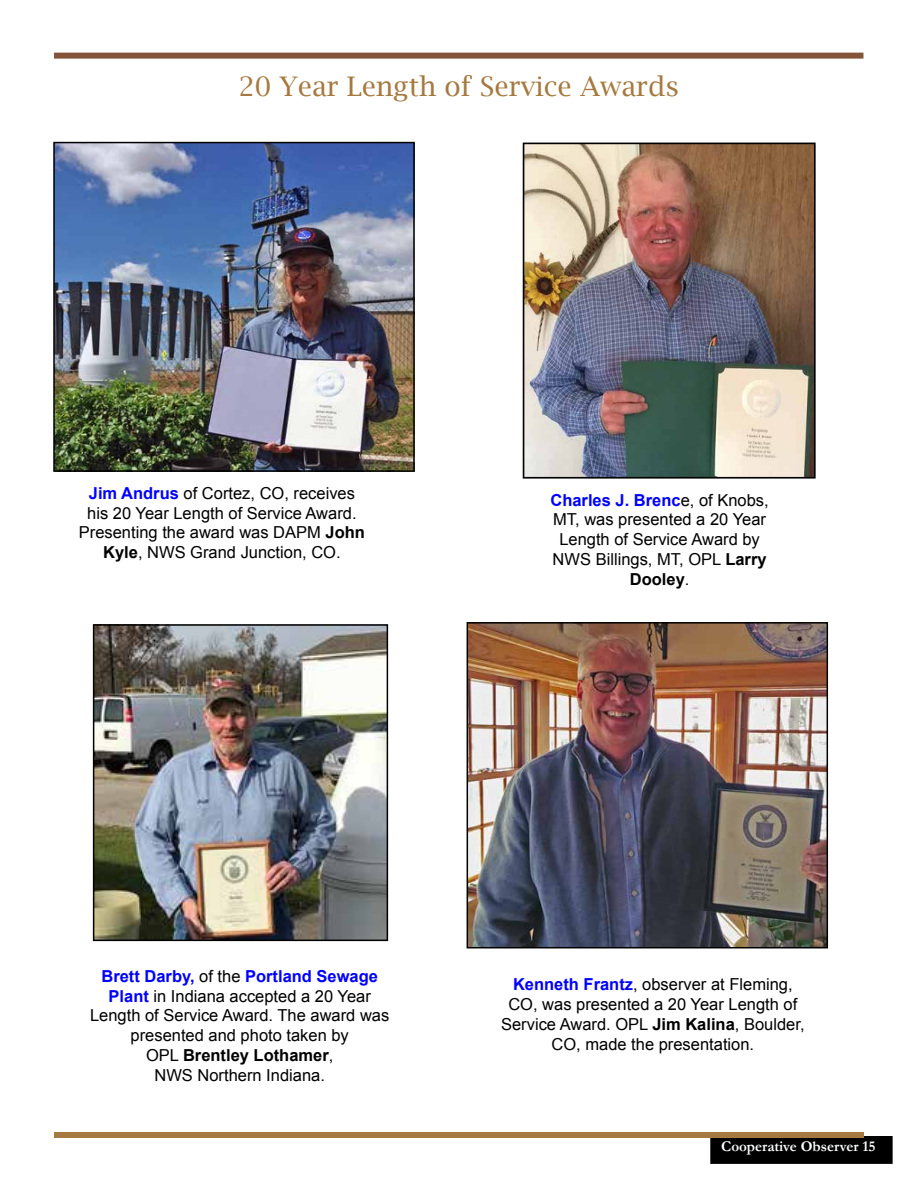
<style>
.page{position:relative;width:918px;height:1188px;background:#fff}
.page>*{position:absolute;margin:0;border:0;box-sizing:border-box;transform-origin:0 0}
.t1{font:27px "Lucida Bright";color:#a5793f}
.t2{font:16.5px/19.8px "Arial";color:#000;text-align:center}
.t3{font:700 15px "Garamond";color:#fff}
.s1{font-weight:700;color:#00f}
.s2{font-weight:700}
</style>
<div class="page">
<div style="left:711px;top:1137px;width:181px;height:26px;background:#000"></div>
<div style="left:710px;top:1136px;width:183px;height:28px;border:2px solid #000"></div>
<div style="left:54px;top:1132px;width:810px;height:6px;background:#a5793f"></div>
<div style="left:54px;top:53px;width:809px;height:6px;background:#845339"></div>
<img style="left:56px;top:145px;width:356px;height:324px">
<div style="left:53px;top:142px;width:362px;height:330px;border:2px solid #000"></div>
<img style="left:526px;top:146px;width:287px;height:330px">
<div style="left:523px;top:143px;width:293px;height:336px;border:2px solid #000"></div>
<img style="left:96px;top:627px;width:289px;height:311px">
<div style="left:93px;top:624px;width:295px;height:317px;border:2px solid #000"></div>
<img style="left:470px;top:625px;width:355px;height:320px">
<div style="left:467px;top:622px;width:361px;height:326px;border:2px solid #000"></div>
<h1 class="t1" style="left:238px;top:71px;width:442px">20 Year Length of Service Awards</h1>
<p class="t2" style="left:79px;top:483px;width:288px"><span class="s1">Jim Andrus</span> of Cortez, CO, receives his 20 Year Length of Service Award.<br>Presenting the award was DAPM <span class="s2">John Kyle</span>, NWS Grand Junction, CO.</p>
<p class="t2" style="left:550px;top:490px;width:220px"><span class="s1">Charles J. Brenc</span>e, of Knobs,<br>MT, was presented a 20 Year<br>Length of Service Award by<br>NWS Billings, MT, OPL <span class="s2">Larry<br>Dooley</span>.</p>
<p class="t2" style="left:90px;top:966px;width:301px"><span class="s1">Brett Darby,</span> of the <span class="s1">Portland Sewage<br>Plant</span> in Indiana accepted a 20 Year<br>Length of Service Award. The award was presented and photo taken by<br>OPL <span class="s2">Brentley Lothamer</span>,<br>NWS Northern Indiana.</p>
<p class="t2" style="left:501px;top:975px;width:305px"><span class="s1">Kenneth Frantz</span>, observer at Fleming, CO, was presented a 20 Year Length of Service Award. OPL <span class="s2">Jim Kalina</span>, Boulder, CO, made the presentation.</p>
<p class="t3" style="left:721px;top:1136px;width:156px">Cooperative Observer 15</p>
</div>
